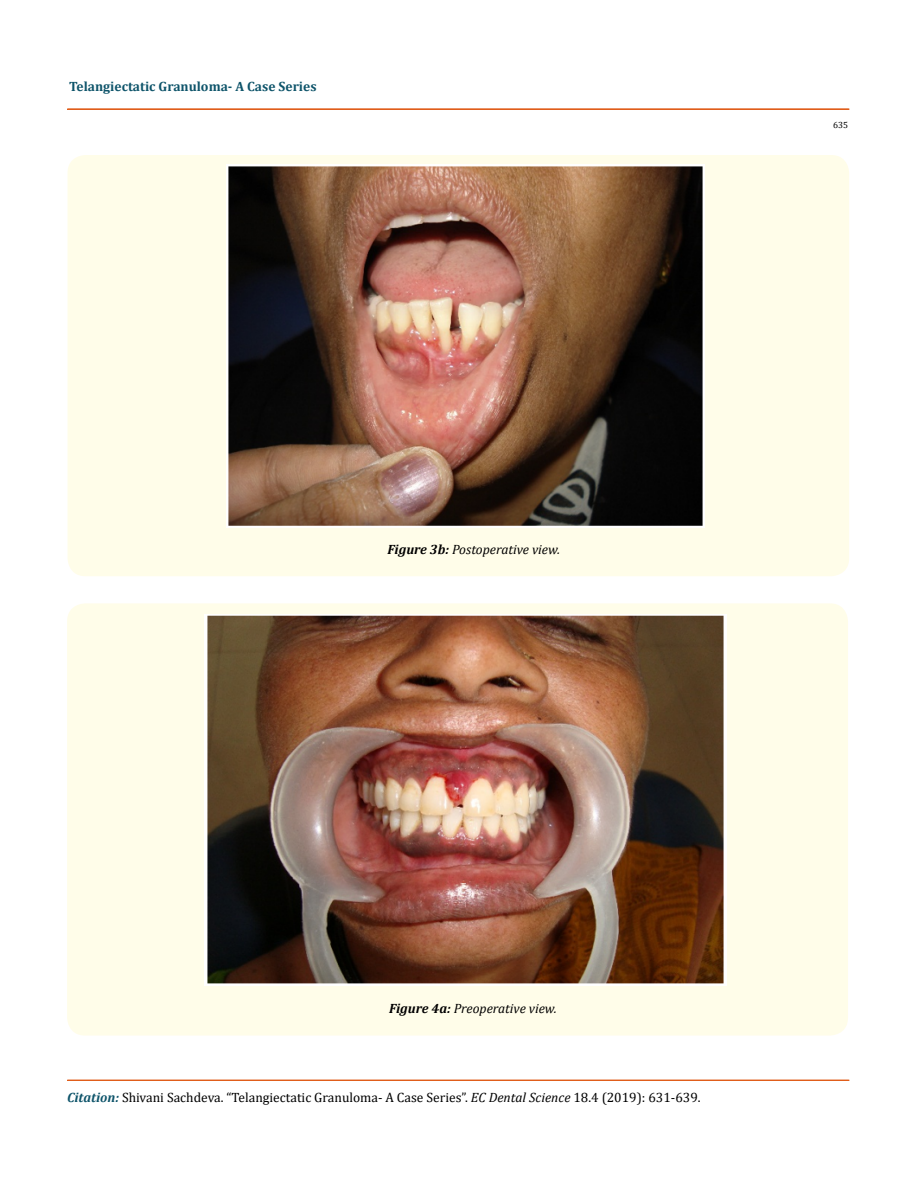
<style>
.page{position:relative;width:917px;height:1190px;background:#fff}
.page>*{position:absolute;margin:0;border:0;box-sizing:border-box;transform-origin:0 0}
.t1{font:13.5px "Cambria";color:#000}
.t2{font:italic 13.5px "Cambria";color:#000}
.t3{font:700 13.5px "Cambria";color:#0e546a}
.t4{font:9px "Cambria";color:#000}
.s1{font-weight:700}
.s2{font-weight:700;font-style:italic;color:#0e546a}
.s3{font-style:italic}
</style>
<div class="page">
<div style="left:67px;top:109px;width:782px;height:1px;border:1px solid #e05d1a"></div>
<hr style="left:68px;top:1080px;width:781px;height:1px;background:#e05d1a">
<div style="left:68px;top:155px;width:781px;height:421px;background:#fffde9;border-radius:18px"></div>
<img style="left:227px;top:164px;width:478px;height:364px">
<div style="left:67px;top:603px;width:781px;height:432px;background:#fffde9;border-radius:18px"></div>
<img style="left:205px;top:614px;width:521px;height:371px">
<p class="t3" style="left:69px;top:77px;width:249px">Telangiectatic Granuloma- A Case Series</p>
<p class="t2" style="left:387px;top:540px;width:174px"><span class="s1">Figure 3b:</span> Postoperative view.</p>
<p class="t4" style="left:833px;top:120px;width:16px">635</p>
<p class="t2" style="left:389px;top:998px;width:169px"><span class="s1">Figure 4a:</span> Preoperative view.</p>
<p class="t1" style="left:67px;top:1089px;width:635px"><span class="s2">Citation:</span> Shivani Sachdeva. “Telangiectatic Granuloma- A Case Series”. <span class="s3">EC Dental Science</span> 18.4 (2019): 631-639.</p>
</div>
